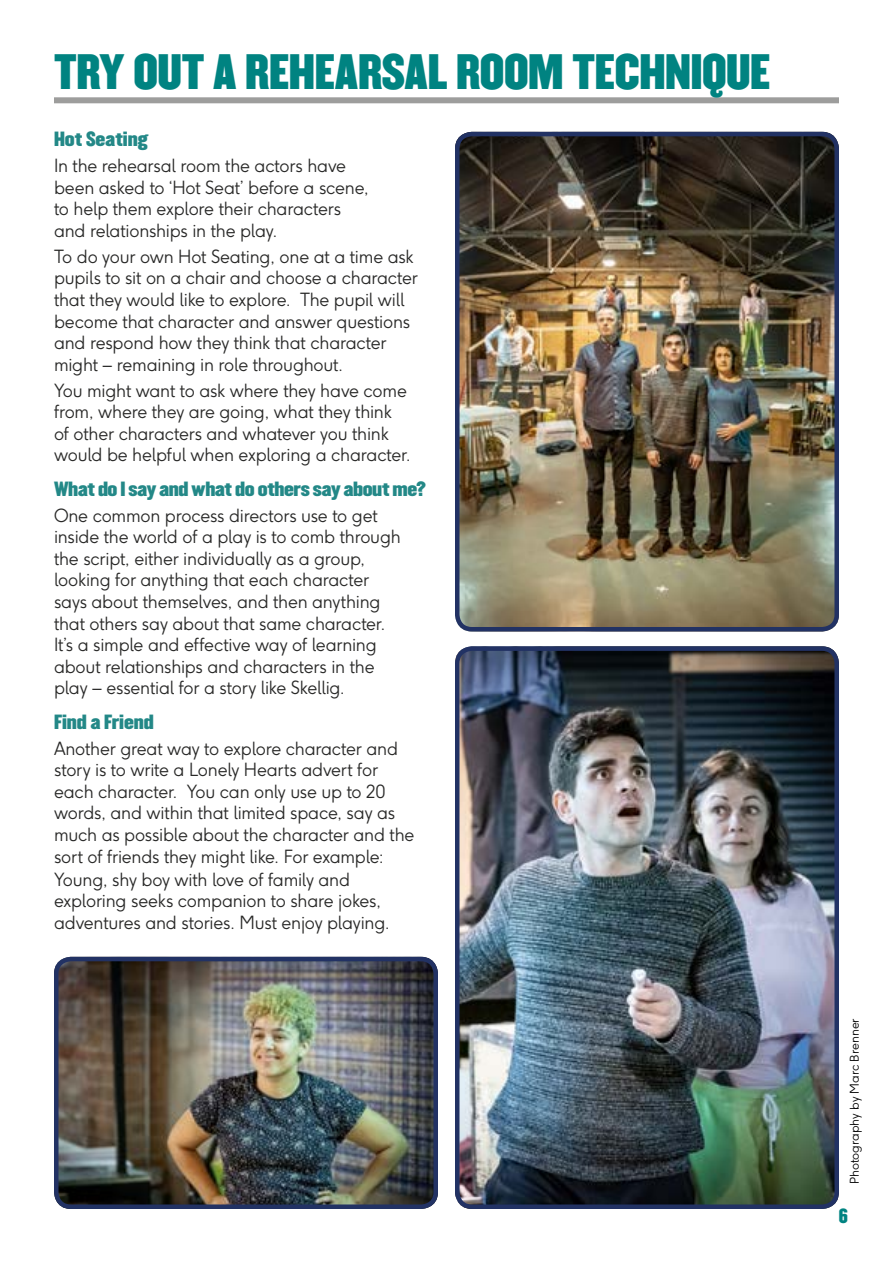
<style>
.page{position:relative;width:893px;height:1263px;background:#fff}
.page>*{position:absolute;margin:0;border:0;box-sizing:border-box;transform-origin:0 0}
.t1{font:43.5px "Champion Middleweight";letter-spacing:-.01em;color:#008381;scale:.96 1}
.t2{font:300 18px/21.6px "F37 Ginger";letter-spacing:-.01em;color:#282827;scale:.96 1}
.t3{font:18px "Champion Middleweight";letter-spacing:-.015em;color:#238887;scale:.96 1}
.t4{font:18px "Champion Middleweight";letter-spacing:.005em;color:#238887;scale:.96 1}
.t5{font:18px "Champion Welterweight";color:#008381}
.t6{font:300 12px "F37 Ginger";color:#000}
</style>
<div class="page">
<div style="left:54px;top:97px;width:785px;height:6px;background:#9d9d9c"></div>
<img style="left:457px;top:132px;width:382px;height:499px">
<div style="left:455px;top:132px;width:384px;height:499px;border:4px solid #223264;border-radius:15px"></div>
<img style="left:460px;top:651px;width:374px;height:553px">
<div style="left:455px;top:646px;width:384px;height:563px;border:4px solid #223264;border-radius:15px"></div>
<img style="left:56px;top:957px;width:377px;height:247px">
<div style="left:54px;top:957px;width:384px;height:252px;border:4px solid #223264;border-radius:15px"></div>
<h1 class="t1" style="left:54px;top:36px;width:748px">TRY OUT A REHEARSAL ROOM TECHNIQUE</h1>
<p class="t4" style="left:54px;top:124px;width:99px">Hot Seating</p>
<p class="t2" style="left:54px;top:156px;width:329px">In the rehearsal room the actors have been asked to ‘Hot Seat’ before a scene, to help them explore their characters and relationships in the play.</p>
<p class="t2" style="left:54px;top:247px;width:381px">To do your own Hot Seating, one at a time ask pupils to sit on a chair and choose a character that they would like to explore. The pupil will become that character and answer questions and respond how they think that character might – remaining in role throughout.</p>
<p class="t2" style="left:54px;top:381px;width:373px">You might want to ask where they have come from, where they are going, what they think of other characters and whatever you think would be helpful when exploring a character.</p>
<p class="t3" style="left:54px;top:474px;width:389px">What do I say and what do others say about me?</p>
<p class="t2" style="left:54px;top:506px;width:363px">One common process directors use to get inside the world of a play is to comb through the script, either individually as a group, looking for anything that each character says about themselves, and then anything that others say about that same character.<br>It’s a simple and effective way of learning about relationships and characters in the play – essential for a story like Skellig.</p>
<p class="t3" style="left:54px;top:707px;width:105px">Find a Friend</p>
<p class="t2" style="left:54px;top:739px;width:377px">Another great way to explore character and story is to write a Lonely Hearts advert for each character. You can only use up to 20 words, and within that limited space, say as much as possible about the character and the sort of friends they might like. For example:<br>Young, shy boy with love of family and exploring seeks companion to share jokes, adventures and stories. Must enjoy playing.</p>
<p class="t6" style="left:849px;top:1184px;width:167px;rotate:-90deg">Photography by Marc Brenner</p>
<p class="t5" style="left:839px;top:1201px;width:11px">6</p>
</div>
